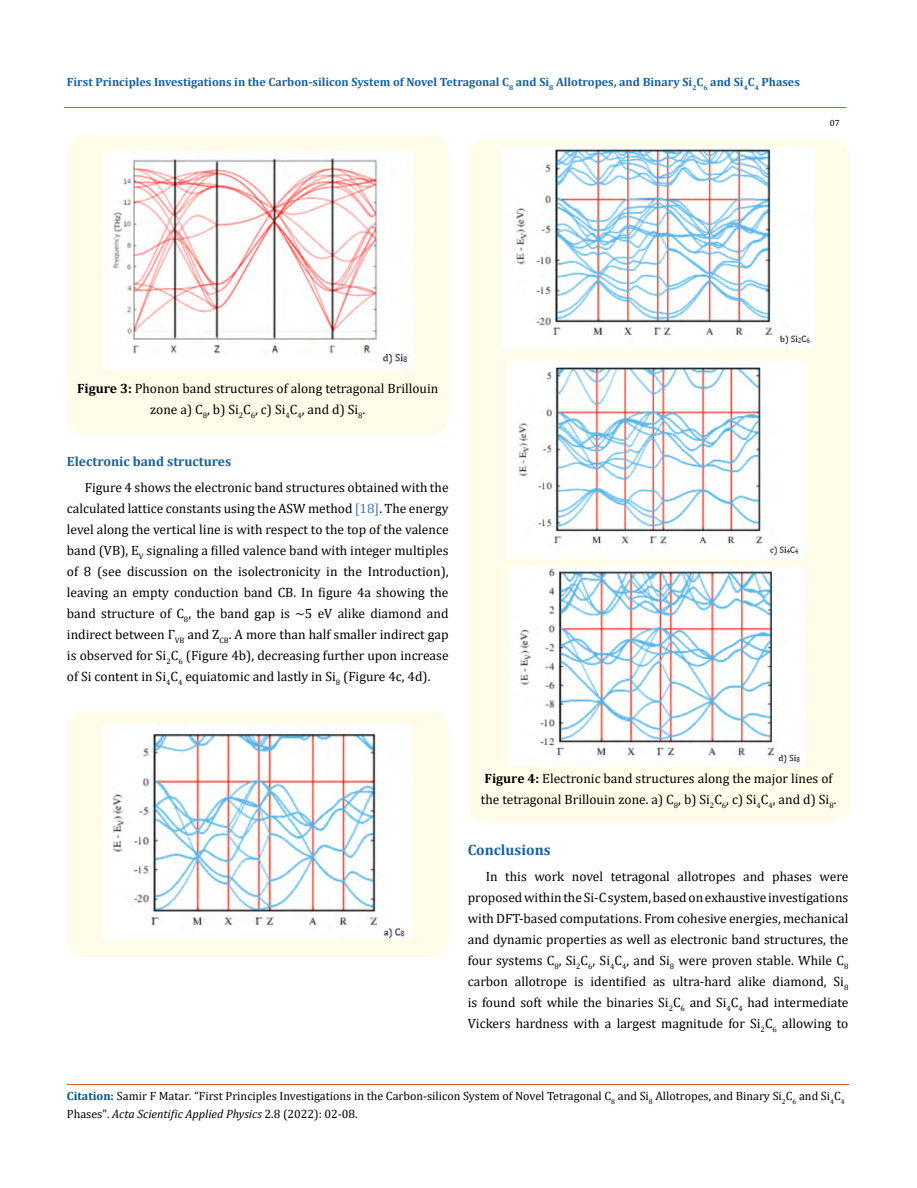
<style>
.page{position:relative;width:917px;height:1188px;background:#fff}
.page>*{position:absolute;margin:0;border:0;box-sizing:border-box;transform-origin:0 0}
.t1{font:700 15px "Cambria";color:#1560a6}
.t2{font:13.5px/21px "Cambria";color:#000;text-align:justify}
.t3{font:700 13.5px "Cambria";color:#1560a6}
.t4{font:12px/18px "Cambria";color:#000}
.t5{font:700 12px "Cambria";color:#1560a6}
.t6{font:9px "Cambria";color:#000}
.s1{font-weight:700}
.s2{color:#4472c4}
.s3{font-weight:700;color:#035089}
.s4{font-style:italic}
</style>
<div class="page">
<div style="left:67px;top:135px;width:381px;height:300px;background:#fffde9;border-radius:18px"></div>
<img style="left:103px;top:151px;width:309px;height:218px">
<div style="left:67px;top:711px;width:381px;height:246px;background:#fffde9;border-radius:18px"></div>
<img style="left:104px;top:724px;width:308px;height:215px">
<div style="left:468px;top:138px;width:381px;height:685px;background:#fffde9;border-radius:18px"></div>
<img style="left:502px;top:147px;width:313px;height:202px">
<img style="left:507px;top:361px;width:299px;height:197px">
<img style="left:510px;top:566px;width:294px;height:200px">
<hr style="left:64px;top:108px;width:781px;height:1px;background:#e05d1a">
<hr style="left:67px;top:1084px;width:781px;height:1px;background:#e05d1a">
<p class="t5" style="left:67px;top:73px;width:734px">First Principles Investigations in the Carbon-silicon System of Novel Tetragonal C<sub>8</sub> and Si<sub>8</sub> Allotropes, and Binary Si<sub>2</sub>C<sub>6</sub> and Si<sub>4</sub>C<sub>4</sub> Phases</p>
<p class="t6" style="left:829px;top:118px;width:11px">07</p>
<p class="t2" style="left:77px;top:378px;width:363px;text-align:center"><span class="s1">Figure 3:</span> Phonon band structures of along tetragonal Brillouin zone a) C<sub>8</sub>, b) Si<sub>2</sub>C<sub>6</sub>, c) Si<sub>4</sub>C<sub>4</sub>, and d) Si<sub>8</sub>.</p>
<p class="t3" style="left:67px;top:452px;width:166px">Electronic band structures</p>
<p class="t2" style="left:67px;top:477px;width:383px;text-indent:18px">Figure 4 shows the electronic band structures obtained with the calculated lattice constants using the ASW method <span class="s2">[18]</span>. The energy level along the vertical line is with respect to the top of the valence band (VB), E<sub>V</sub> signaling a filled valence band with integer multiples of 8 (see discussion on the isolectronicity in the Introduction), leaving an empty conduction band CB. In figure 4a showing the band structure of C<sub>8</sub>, the band gap is ~5 eV alike diamond and indirect between Γ<sub>VB</sub> and Z<sub>CB</sub>. A more than half smaller indirect gap is observed for Si<sub>2</sub>C<sub>6</sub> (Figure 4b), decreasing further upon increase of Si content in Si<sub>4</sub>C<sub>4</sub> equiatomic and lastly in Si<sub>8</sub> (Figure 4c, 4d).</p>
<p class="t2" style="left:481px;top:768px;width:357px"><span class="s1">Figure 4:</span> Electronic band structures along the major lines of the tetragonal Brillouin zone. a) C<sub>8</sub>, b) Si<sub>2</sub>C<sub>6</sub>, c) Si<sub>4</sub>C<sub>4</sub>, and d) Si<sub>8</sub>.</p>
<p class="t1" style="left:468px;top:840px;width:84px">Conclusions</p>
<p class="t2" style="left:468px;top:866px;width:382px;text-indent:18px">In this work novel tetragonal allotropes and phases were proposed within the Si-C system, based on exhaustive investigations with DFT-based computations. From cohesive energies, mechanical and dynamic properties as well as electronic band structures, the four systems C<sub>8</sub>, Si<sub>2</sub>C<sub>6</sub>, Si<sub>4</sub>C<sub>4</sub>, and Si<sub>8</sub> were proven stable. While C<sub>8 </sub>carbon allotrope is identified as ultra-hard alike diamond, Si<sub>8 </sub>is found soft while the binaries Si<sub>2</sub>C<sub>6</sub> and Si<sub>4</sub>C<sub>4</sub> had intermediate Vickers hardness with a largest magnitude for Si<sub>2</sub>C<sub>6</sub> allowing to</p>
<p class="t4" style="left:67px;top:1087px;width:779px"><span class="s3">Citation:</span> Samir F Matar<span class="s4">.</span> “First Principles Investigations in the Carbon-silicon System of Novel Tetragonal C<sub>8</sub> and Si<sub>8</sub> Allotropes, and Binary Si<sub>2</sub>C<sub>6</sub> and Si<sub>4</sub>C<sub>4<br></sub>Phases". <span class="s4">Acta Scientific Applied Physics</span> 2.8 (2022): 02-08.</p>
</div>
